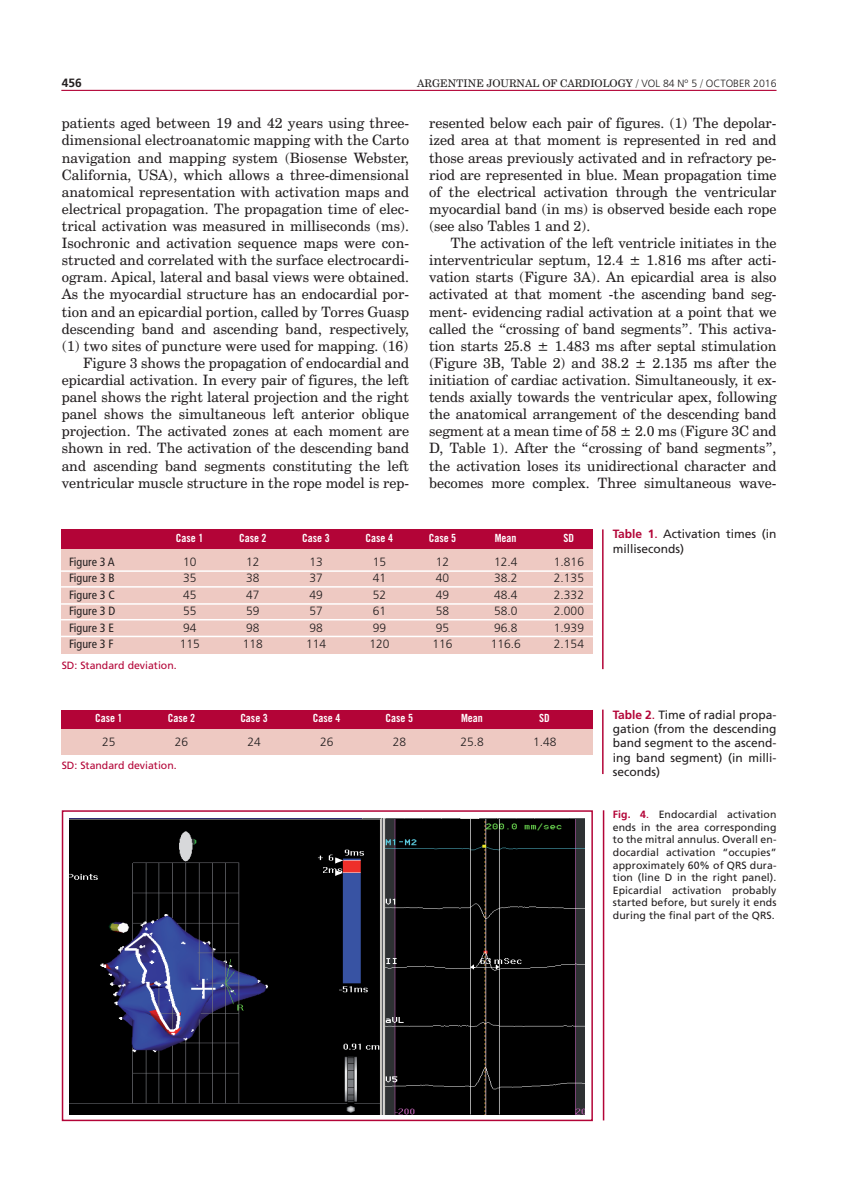
<style>
.page{position:relative;width:851px;height:1191px;background:#fff}
.page>*{position:absolute;margin:0;border:0;box-sizing:border-box;transform-origin:0 0}
.t1{font:14.25px/17.1px "Century Schoolbook BT";letter-spacing:.005em;color:#231f20;text-align:justify}
.t2{font:12px/14.4px "Frutiger LT Std";color:#231f20}
.t3{font:300 12px/16.5px "Frutiger LT Std";color:#231f20}
.t4{font:condensed 12px/16.5px "Frutiger LT Std";color:#231f20;text-align:justify}
.t5{font:700 12px "Frutiger LT Std";color:#231f20}
.t6{font:11.25px "Trade Gothic LT Std Bd Cn 20";color:#fff}
.t7{font:10.5px/12.6px "Frutiger LT Std";letter-spacing:.01em;color:#231f20;text-align:justify}
.t8{font:10.5px "Century Schoolbook BT";color:#231f20}
.t9{font:10.5px "Frutiger LT Std";color:#b30437}
.t10{font:300 10.5px "Frutiger LT Std";color:#231f20}
.s1{font-family:"Frutiger LT Std";font-weight:300}
.s2{font-weight:700;color:#b30437}
.s3{color:#b30437}
</style>
<div class="page">
<hr style="left:61px;top:90px;width:715px;height:1px;background:#b30437">
<hr style="left:602px;top:810px;width:2px;height:310px;background:#b30437">
<div style="left:62px;top:810px;width:530px;height:311px;border:2px solid #b30437"></div>
<img style="left:70px;top:818px;width:514px;height:296px">
<div style="left:62px;top:529px;width:531px;height:20px;background:#b30437"></div>
<div style="left:62px;top:709px;width:531px;height:20px;background:#b30437"></div>
<div style="left:62px;top:549px;width:531px;height:104px;background:#eec9c2"></div>
<div style="left:62px;top:729px;width:531px;height:25px;background:#eec9c2"></div>
<hr style="left:61px;top:570px;width:532px;height:2px;background:#fff">
<hr style="left:61px;top:603px;width:532px;height:1px;background:#fff">
<hr style="left:61px;top:586px;width:532px;height:1px;background:#fff">
<hr style="left:61px;top:619px;width:532px;height:1px;background:#fff">
<hr style="left:61px;top:635px;width:532px;height:2px;background:#fff">
<hr style="left:602px;top:529px;width:1px;height:140px;background:#b30437">
<hr style="left:602px;top:709px;width:1px;height:65px;background:#b30437">
<p class="t5" style="left:62px;top:75px;width:22px">456</p>
<p class="t8" style="left:417px;top:77px;width:297px">ARGENTINE JOURNAL OF CARDIOLOGY / <span class="s1">VOL 84 Nº 5</span> / <span class="s1">OCTO</span></p>
<p class="t10" style="left:733px;top:77px;width:45px">BER 2016</p>
<p class="t1" style="left:62px;top:115px;width:349px;text-align:right">patients aged between 19 and 42 years using three&shy;dimensional electroanatomic mapping with the Carto navigation and mapping system (Biosense Webster, California, USA), which allows a three-dimensional anatomical representation with activation maps and electrical propagation. The propagation time of elec&shy;trical activation was measured in milliseconds (ms).<br>Isochronic and activation sequence maps were con&shy;structed and correlated with the surface electrocardi&shy;ogram. Apical, lateral and basal views were obtained.<br>As the myocardial structure has an endocardial por&shy;tion and an epicardial portion, called by Torres Guasp descending band and ascending band, respectively, (1) two sites of puncture were used for mapping. (16)<br>Figure 3 shows the propagation of endocardial and epicardial activation. In every pair of figures, the left panel shows the right lateral projection and the right panel shows the simultaneous left anterior oblique projection. The activated zones at each moment are shown in red. The activation of the descending band and ascending band segments constituting the left ventricular muscle structure in the rope model is rep-</p>
<p class="t1" style="left:429px;top:115px;width:349px">resented below each pair of figures. (1) The depolar&shy;ized area at that moment is represented in red and those areas previously activated and in refractory pe&shy;riod are represented in blue. Mean propagation time of the electrical activation through the ventricular myocardial band (in ms) is observed beside each rope (see also Tables 1 and 2).</p>
<p class="t1" style="left:429px;top:234px;width:349px;text-indent:21px">The activation of the left ventricle initiates in the interventricular septum, 12.4 ± 1.816 ms after acti&shy;vation starts (Figure 3A). An epicardial area is also activated at that moment -the ascending band seg&shy;ment- evidencing radial activation at a point that we called the “crossing of band segments”. This activa&shy;tion starts 25.8 ± 1.483 ms after septal stimulation (Figure 3B, Table 2) and 38.2 ± 2.135 ms after the initiation of cardiac activation. Simultaneously, it ex&shy;tends axially towards the ventricular apex, following the anatomical arrangement of the descending band segment at a mean time of 58 ± 2.0 ms (Figure 3C and D, Table 1). After the “crossing of band segments”, the activation loses its unidirectional character and becomes more complex. Three simultaneous wave-</p>
<p class="t6" style="left:176px;top:531px;width:29px">Case 1</p>
<p class="t6" style="left:239px;top:531px;width:29px">Case 2</p>
<p class="t6" style="left:302px;top:531px;width:29px">Case 3</p>
<p class="t6" style="left:365px;top:531px;width:29px">Case 4</p>
<p class="t6" style="left:428px;top:531px;width:29px">Case 5</p>
<p class="t6" style="left:494px;top:531px;width:23px">Mean</p>
<p class="t6" style="left:563px;top:531px;width:12px">SD</p>
<p class="t2" style="left:612px;top:527px;width:165px"><span class="s2">Table 1</span><span class="s3">.</span> Activation times (in milliseconds)</p>
<p class="t4" style="left:69px;top:553px;width:48px">Figure 3 A Figure 3 B Figure 3 C Figure 3 D Figure 3 E Figure 3 F</p>
<p class="t3" style="left:180px;top:553px;width:22px">10<br>35<br>45<br>55<br>94<br>115</p>
<p class="t3" style="left:243px;top:553px;width:22px">12<br>38<br>47<br>59<br>98<br>118</p>
<p class="t3" style="left:306px;top:553px;width:22px">13<br>37<br>49<br>57<br>98<br>114</p>
<p class="t3" style="left:369px;top:553px;width:22px">15<br>41<br>52<br>61<br>99<br>120</p>
<p class="t3" style="left:432px;top:553px;width:22px">12<br>40<br>49<br>58<br>95<br>116</p>
<p class="t3" style="left:490px;top:553px;width:32px">12.4<br>38.2<br>48.4<br>58.0<br>96.8<br>116.6</p>
<p class="t3" style="left:554px;top:553px;width:32px;text-align:justify">1.816<br>2.135<br>2.332<br>2.000<br>1.939<br>2.154</p>
<p class="t9" style="left:62px;top:659px;width:116px">SD: Standard deviation.</p>
<p class="t6" style="left:95px;top:711px;width:29px">Case 1</p>
<p class="t6" style="left:168px;top:711px;width:29px">Case 2</p>
<p class="t6" style="left:240px;top:711px;width:29px">Case 3</p>
<p class="t6" style="left:313px;top:711px;width:29px">Case 4</p>
<p class="t6" style="left:385px;top:711px;width:29px">Case 5</p>
<p class="t6" style="left:461px;top:711px;width:23px">Mean</p>
<p class="t6" style="left:539px;top:711px;width:12px">SD</p>
<p class="t3" style="left:102px;top:734px;width:15px">25</p>
<p class="t3" style="left:175px;top:734px;width:15px">26</p>
<p class="t3" style="left:247px;top:734px;width:15px">24</p>
<p class="t3" style="left:320px;top:734px;width:15px">26</p>
<p class="t3" style="left:392px;top:734px;width:15px">28</p>
<p class="t3" style="left:460px;top:734px;width:25px">25.8</p>
<p class="t3" style="left:533px;top:734px;width:25px">1.48</p>
<p class="t9" style="left:62px;top:758px;width:116px">SD: Standard deviation.</p>
<p class="t2" style="left:612px;top:707px;width:165px;text-align:justify"><span class="s2">Table 2</span><span class="s3">.</span> Time of radial propa&shy;gation (from the descending band segment to the ascend&shy;ing band segment) (in milli&shy;seconds)</p>
<p class="t7" style="left:612px;top:808px;width:165px"><span class="s2">Fig. 4</span><span class="s3">.</span> Endocardial activation ends in the area corresponding to the mitral annulus. Overall en&shy;docardial activation “occupies” approximately 60% of QRS dura&shy;tion (line D in the right panel).<br>Epicardial activation probably started before, but surely it ends during the final part of the QRS.</p>
</div>
